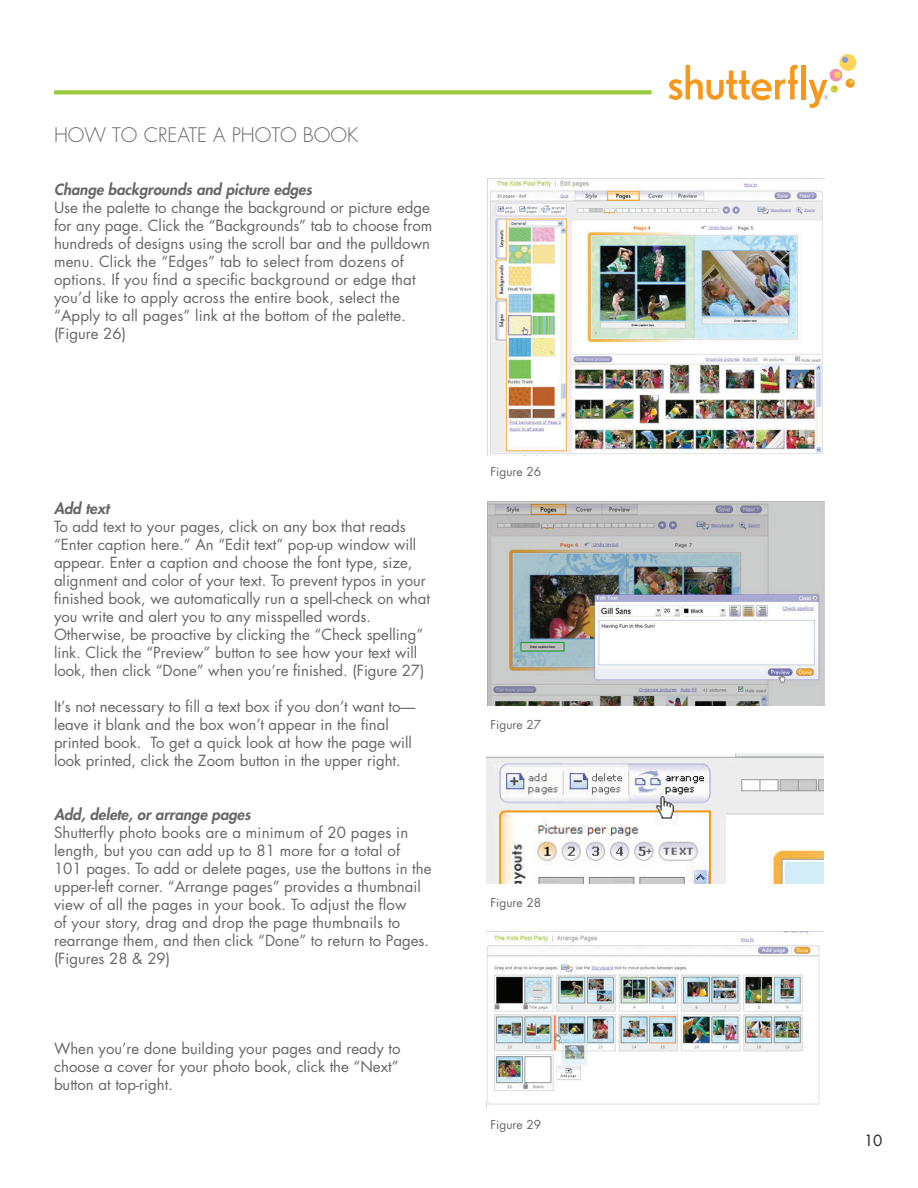
<style>
.page{position:relative;width:918px;height:1188px;background:#fff}
.page>*{position:absolute;margin:0;border:0;box-sizing:border-box;transform-origin:0 0}
.t1{font:300 19.5px "Futura";color:#666}
.t2{font:15px/18px "Futura";color:#666}
.t3{font:italic 800 15px "Futura";color:#666}
.t4{font:15px "Futura";color:#231f20}
.t5{font:12px "Futura";color:#666}
</style>
<div class="page">
<div style="left:801px;top:65px;width:5px;height:34px;background:#f7981d"></div>
<svg style="left:669px;top:65px;width:129px;height:35px"></svg>
<svg style="left:809px;top:54px;width:47px;height:54px"></svg>
<svg style="left:54px;top:90px;width:598px;height:4px;background:#a0cd49"></svg>
<img style="left:490px;top:179px;width:333px;height:275px">
<img style="left:488px;top:502px;width:336px;height:204px">
<img style="left:486px;top:753px;width:338px;height:131px">
<img style="left:486px;top:931px;width:338px;height:171px">
<h1 class="t1" style="left:54px;top:123px;width:306px">HOW TO CREATE A PHOTO BOOK</h1>
<p class="t3" style="left:54px;top:179px;width:259px">Change backgrounds and picture edges</p>
<p class="t2" style="left:54px;top:198px;width:380px">Use the palette to change the background or picture edge for any page. Click the “Backgrounds” tab to choose from hundreds of designs using the scroll bar and the pulldown menu. Click the “Edges” tab to select from dozens of options. If you find a specific background or edge that you’d like to apply across the entire book, select the “Apply to all pages” link at the bottom of the palette. (Figure 26)</p>
<p class="t3" style="left:54px;top:499px;width:57px">Add text</p>
<p class="t2" style="left:54px;top:518px;width:378px">To add text to your pages, click on any box that reads “Enter caption here.” An “Edit text” pop-up window will appear. Enter a caption and choose the font type, size, alignment and color of your text. To prevent typos in your finished book, we automatically run a spell-check on what you write and alert you to any misspelled words.<br>Otherwise, be proactive by clicking the “Check spelling” link. Click the “Preview” button to see how your text will look, then click “Done” when you’re finished. (Figure 27)</p>
<p class="t2" style="left:54px;top:698px;width:363px">It’s not necessary to fill a text box if you don’t want to— leave it blank and the box won’t appear in the final printed book. To get a quick look at how the page will look printed, click the Zoom button in the upper right.</p>
<p class="t3" style="left:54px;top:805px;width:198px">Add, delete, or arrange pages</p>
<p class="t2" style="left:54px;top:824px;width:379px">Shutterfly photo books are a minimum of 20 pages in length, but you can add up to 81 more for a total of 101 pages. To add or delete pages, use the buttons in the upper-left corner. “Arrange pages” provides a thumbnail view of all the pages in your book. To adjust the flow<br>of your story, drag and drop the page thumbnails to rearrange them, and then click “Done” to return to Pages. (Figures 28 &amp; 29)</p>
<p class="t2" style="left:54px;top:1040px;width:348px">When you’re done building your pages and ready to choose a cover for your photo book, click the “Next” button at top-right.</p>
<p class="t5" style="left:490px;top:464px;width:52px">Figure 26</p>
<p class="t5" style="left:490px;top:716px;width:52px">Figure 27</p>
<p class="t5" style="left:490px;top:894px;width:52px">Figure 28</p>
<p class="t5" style="left:490px;top:1117px;width:52px">Figure 29</p>
<p class="t4" style="left:864px;top:1130px;width:20px">10</p>
</div>
